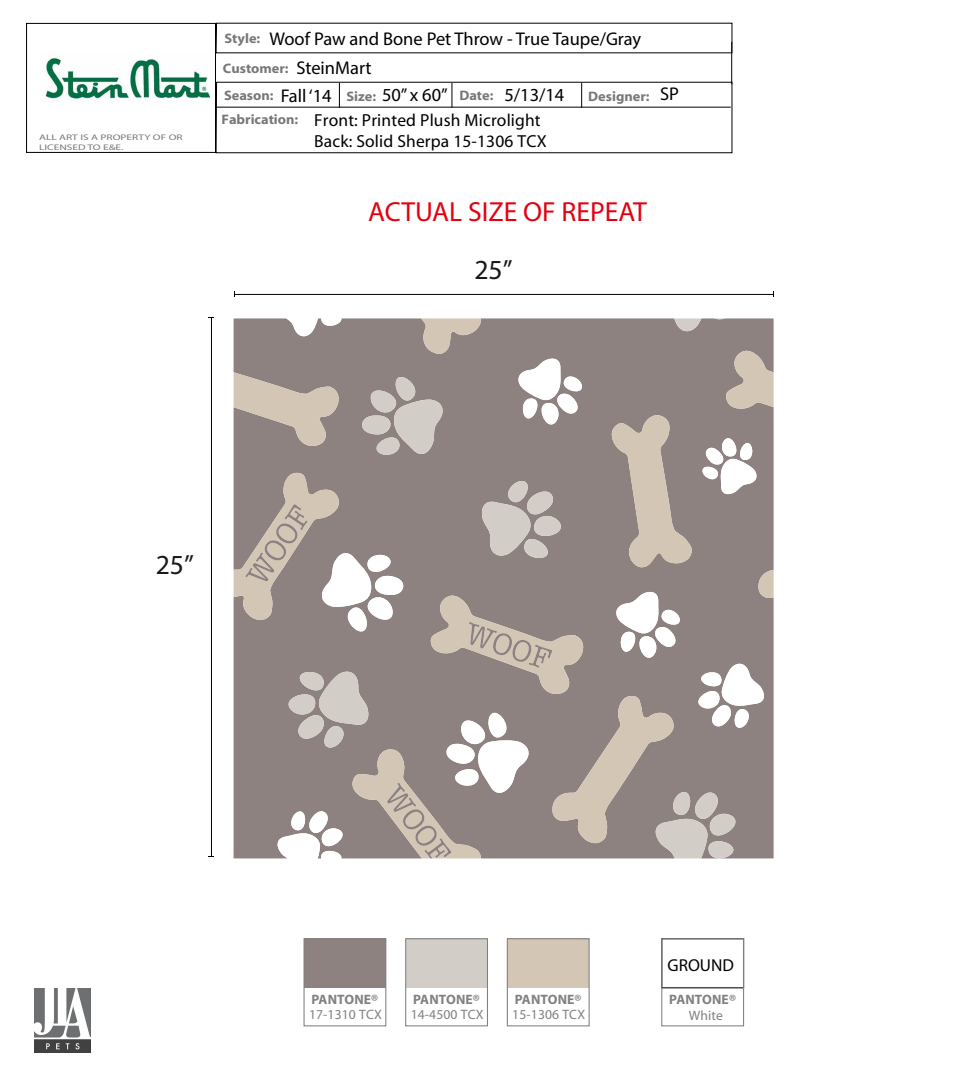
<style>
.page{position:relative;width:972px;height:1080px;background:#fff}
.page>*{position:absolute;margin:0;border:0;box-sizing:border-box;transform-origin:0 0}
.t1{font:27.66px "Myriad Pro";color:#e30010}
.t2{font:27.66px "Myriad Pro";color:#1b1819}
.t3{font:18.45px "Myriad Pro";color:#000}
.t4{font:17.46px/20.9px "Myriad";letter-spacing:.01em;color:#000}
.t5{font:17.28px "Myriad Pro";color:#000}
.t6{font:700 13.77px/24.2px "Myriad";color:#78787b;scale:1.04 1}
.t7{font:13.62px "Myriad";letter-spacing:.01em;color:#808183}
.t8{font:700 13.62px "Myriad";letter-spacing:.01em;color:#808183}
.t9{font:8.13px/9.8px "Myriad";color:#78787b;scale:1.4 1}
.s1{font-family:"Myriad Pro";font-weight:400;font-size:18.45px;color:#000}
</style>
<div class="page">
<hr style="left:235px;top:294px;width:539px;height:1px;background:#000">
<hr style="left:211px;top:317px;width:1px;height:539px;background:#000">
<img style="left:45px;top:57px;width:166px;height:42px">
<svg style="left:216px;top:23px;width:517px;height:30px"></svg>
<hr style="left:731px;top:42px;width:1px;height:42px;background:#000">
<svg style="left:216px;top:82px;width:517px;height:71px"></svg>
<div style="left:26px;top:23px;width:190px;height:130px;border:1px solid #000"></div>
<div style="left:406px;top:939px;width:81px;height:49px;background:#d2cec7"></div>
<div style="left:405px;top:938px;width:83px;height:88px;border:1px solid #808183"></div>
<div style="left:507px;top:939px;width:82px;height:49px;background:#d3c6b4"></div>
<div style="left:507px;top:938px;width:83px;height:88px;border:1px solid #808183"></div>
<div style="left:304px;top:939px;width:82px;height:49px;background:#8d8280"></div>
<div style="left:304px;top:938px;width:82px;height:88px;border:1px solid #808183"></div>
<svg style="left:234px;top:318px;width:540px;height:541px;background:#9f9591"></svg>
<img style="left:35px;top:988px;width:56px;height:64px">
<div style="left:661px;top:938px;width:83px;height:50px;background:#fff;border:1px solid #231f20"></div>
<div style="left:661px;top:938px;width:83px;height:88px;border:1px solid #808183"></div>
<p class="t9" style="left:39px;top:133px;width:104px">ALL ART IS A PROPERTY OF OR<br>LICENSED TO E&amp;E.</p>
<h2 class="t3" style="left:270px;top:28px;width:373px">Woof Paw and Bone Pet Throw - True Taupe/Gray</h2>
<p class="t6" style="left:223px;top:23px;width:145px;line-height:30.2px">Style:<br>Customer: <span class="s1">SteinMart</span></p>
<h2 class="t3" style="left:281px;top:85px;width:52px">Fall ‘14</h2>
<h2 class="t3" style="left:382px;top:83px;width:67px">50” x 60”</h2>
<h2 class="t3" style="left:504px;top:84px;width:61px">5/13/14</h2>
<h2 class="t3" style="left:660px;top:82px;width:20px">SP</h2>
<p class="t6" style="left:222px;top:84px;width:75px">Season:<br>Fabrication:</p>
<p class="t6" style="left:346px;top:85px;width:30px">Size:</p>
<p class="t6" style="left:459px;top:84px;width:34px">Date:</p>
<p class="t6" style="left:588px;top:85px;width:61px">Designer:</p>
<p class="t4" style="left:314px;top:110px;width:234px">Front: Printed Plush Microlight<br>Back: Solid Sherpa 15-1306 TCX</p>
<h1 class="t1" style="left:368px;top:195px;width:280px">ACTUAL SIZE OF REPEAT</h1>
<h1 class="t2" style="left:474px;top:253px;width:40px">25”</h1>
<h1 class="t2" style="left:156px;top:548px;width:40px">25”</h1>
<p class="t8" style="left:311px;top:992px;width:68px">PANTONE®</p>
<p class="t7" style="left:309px;top:1008px;width:74px">17-1310 TCX</p>
<p class="t8" style="left:413px;top:992px;width:68px">PANTONE®</p>
<p class="t7" style="left:411px;top:1008px;width:74px">14-4500 TCX</p>
<p class="t8" style="left:515px;top:992px;width:68px">PANTONE®</p>
<p class="t7" style="left:512px;top:1008px;width:74px">15-1306 TCX</p>
<p class="t5" style="left:667px;top:955px;width:68px">GROUND</p>
<p class="t8" style="left:669px;top:992px;width:68px">PANTONE®</p>
<p class="t7" style="left:689px;top:1008px;width:36px">White</p>
</div>
